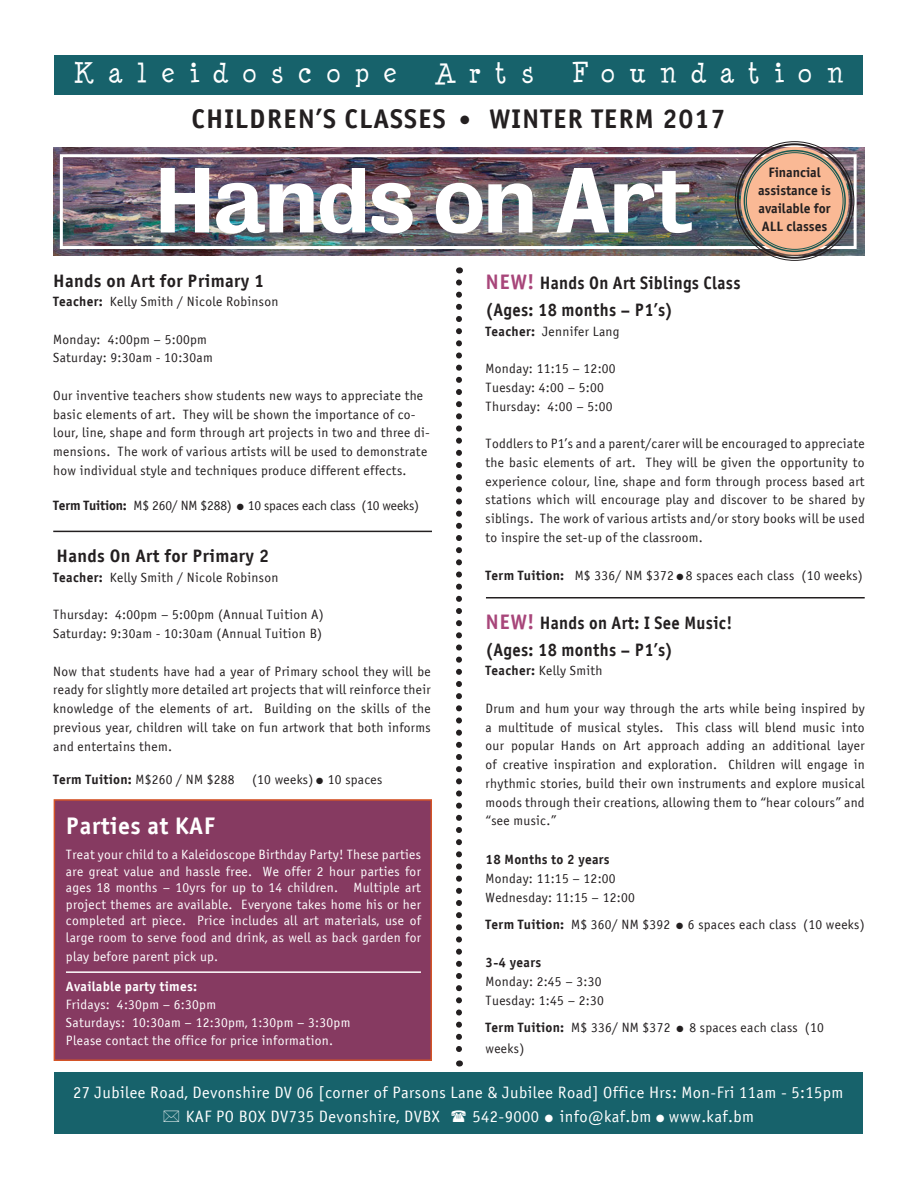
<style>
.page{position:relative;width:918px;height:1188px;background:#fff}
.page>*{position:absolute;margin:0;border:0;box-sizing:border-box;transform-origin:0 0}
.t1{font:84px "Bureau Grotesque Five Five";letter-spacing:-.03em;color:#fff}
.t2{font:700 27px "Officina Sans CTT";letter-spacing:.04em;color:#231f20}
.t3{font:27px "Minya Nouvelle";letter-spacing:.55em;color:#fff}
.t4{font:700 24px "Officina Sans CTT";letter-spacing:.02em;color:#fff}
.t5{font:700 18px/27px "Officina Sans CTT";letter-spacing:.02em;color:#231f20;scale:.93 1}
.t6{font:700 18px "Officina Sans CTT";letter-spacing:.02em;color:#231f20}
.t7{font:16.5px/24px "Officina Sans CTT";letter-spacing:.025em;color:#fff}
.t8{font:700 13.65px/18px "Officina Sans CTT";color:#231f20;text-align:center}
.t9{font:13.5px/18.8px "Officina Sans CTT";letter-spacing:.02em;color:#231f20}
.t10{font:13.5px/16.5px "Officina Sans CTT";letter-spacing:.02em;color:#fff;text-align:justify}
.t11{font:13.5px "Officina Sans CTT";letter-spacing:-.01em;color:#231f20}
.t12{font:700 13.5px "Officina Sans CTT";letter-spacing:.02em;color:#231f20}
.t13{font:700 13.5px "Officina Sans CTT";letter-spacing:.02em;color:#fff}
.s1{font-weight:700}
.s2{font-weight:400}
.s3{font-size:21px;color:#a8467a}
</style>
<div class="page">
<img style="left:53px;top:148px;width:812px;height:108px">
<div style="left:55px;top:55px;width:808px;height:39px;background:#17626b"></div>
<div style="left:54px;top:1072px;width:808px;height:62px;background:#17626b"></div>
<div style="left:60px;top:154px;width:797px;height:95px;border:3px solid #fff"></div>
<div style="left:54px;top:799px;width:378px;height:262px;background:#863a61;border:2px solid #d45427"></div>
<svg style="left:456px;top:282px;width:6px;height:784px"></svg>
<hr style="left:53px;top:531px;width:379px;height:1px;background:#231f20">
<hr style="left:66px;top:971px;width:355px;height:2px;background:#fff">
<div style="left:737px;top:143px;width:115px;height:116px;border:2px solid #231f20;border-radius:50%"></div>
<div style="left:741px;top:147px;width:108px;height:108px;background:#fab995;border-radius:50%"></div>
<div style="left:744px;top:150px;width:102px;height:102px;border:2px solid #195951;border-radius:50%"></div>
<hr style="left:486px;top:597px;width:379px;height:1px;background:#231f20">
<h2 class="t3" style="left:73px;top:58px;width:324px">Kaleidoscope</h2>
<h2 class="t3" style="left:435px;top:58px;width:100px">Arts</h2>
<h2 class="t3" style="left:572px;top:58px;width:273px">Foundation</h2>
<h2 class="t2" style="left:192px;top:104px;width:256px">CHILDREN’S CLASSES</h2>
<h2 class="t2" style="left:460px;top:104px;width:267px">● WINTER TERM 2017</h2>
<h1 class="t1" style="left:155px;top:153px;width:540px">Hands on Art</h1>
<p class="t8" style="left:758px;top:163px;width:75px">Financial assistance is available for<br>ALL classes</p>
<h3 class="t6" style="left:53px;top:270px;width:213px">Hands on Art for Primary 1</h3>
<p class="t9" style="left:53px;top:292px;width:227px"><span class="s1">Teacher:</span> Kelly Smith / Nicole Robinson</p>
<p class="t9" style="left:53px;top:330px;width:161px">Monday: 4:00pm – 5:00pm<br>Saturday: 9:30am - 10:30am</p>
<p class="t9" style="left:53px;top:386px;width:378px">Our inventive teachers show students new ways to appreciate the basic elements of art. They will be shown the importance of co&shy;lour, line, shape and form through art projects in two and three di&shy;mensions. The work of various artists will be used to demonstrate how individual style and techniques produce different effects.</p>
<p class="t11" style="left:53px;top:498px;width:368px"><span class="s1">Term Tuition:</span> M$ 260/ NM $288) ● 10 spaces each class (10 weeks)</p>
<h3 class="t6" style="left:57px;top:546px;width:214px">Hands On Art for Primary 2</h3>
<p class="t9" style="left:53px;top:568px;width:227px"><span class="s1">Teacher:</span> Kelly Smith / Nicole Robinson</p>
<p class="t9" style="left:53px;top:606px;width:272px">Thursday: 4:00pm – 5:00pm (Annual Tuition A)<br>Saturday: 9:30am - 10:30am (Annual Tuition B)</p>
<p class="t9" style="left:53px;top:662px;width:379px;text-align:justify">Now that students have had a year of Primary school they will be ready for slightly more detailed art projects that will reinforce their knowledge of the elements of art. Building on the skills of the previous year, children will take on fun artwork that both informs and entertains them.</p>
<p class="t12" style="left:53px;top:771px;width:183px">Term Tuition: <span class="s2">M$260 / NM $288</span></p>
<p class="t9" style="left:252px;top:770px;width:132px">(10 weeks) ● 10 spaces</p>
<h3 class="t4" style="left:66px;top:812px;width:151px">Parties at KAF</h3>
<p class="t10" style="left:66px;top:847px;width:357px">Treat your child to a Kaleidoscope Birthday Party! These parties are great value and hassle free. We offer 2 hour parties for ages 18 months – 10yrs for up to 14 children. Multiple art project themes are available. Everyone takes home his or her completed art piece. Price includes all art materials, use of large room to serve food and drink, as well as back garden for</p>
<p class="t10" style="left:66px;top:948px;width:154px">play before parent pick up.</p>
<p class="t13" style="left:66px;top:978px;width:133px">Available party times:</p>
<p class="t10" style="left:66px;top:995px;width:286px;line-height:18px;text-align:left">Fridays: 4:30pm – 6:30pm<br>Saturdays: 10:30am – 12:30pm, 1:30pm – 3:30pm<br>Please contact the office for price information.</p>
<h3 class="t5" style="left:486px;top:270px;width:276px"><span class="s3">NEW!</span> Hands On Art Siblings Class (Ages: 18 months – P1’s)</h3>
<p class="t9" style="left:486px;top:322px;width:136px"><span class="s1">Teacher:</span> Jennifer Lang</p>
<p class="t9" style="left:486px;top:360px;width:132px">Monday: 11:15 – 12:00<br>Tuesday: 4:00 – 5:00<br>Thursday: 4:00 – 5:00</p>
<p class="t9" style="left:486px;top:435px;width:381px;text-align:justify">Toddlers to P1’s and a parent/carer will be encouraged to appreciate the basic elements of art. They will be given the opportunity to experience colour, line, shape and form through process based art stations which will encourage play and discover to be shared by siblings. The work of various artists and/or story books will be used to inspire the set-up of the classroom.</p>
<p class="t9" style="left:486px;top:567px;width:379px"><span class="s1">Term Tuition:</span> M$ 336/ NM $372 ● 8 spaces each class (10 weeks)</p>
<h3 class="t5" style="left:486px;top:610px;width:267px"><span class="s3">NEW!</span> Hands on Art: I See Music! (Ages: 18 months – P1’s)</h3>
<p class="t9" style="left:486px;top:662px;width:118px"><span class="s1">Teacher:</span> Kelly Smith</p>
<p class="t9" style="left:486px;top:699px;width:381px;text-align:justify">Drum and hum your way through the arts while being inspired by a multitude of musical styles. This class will blend music into our popular Hands on Art approach adding an additional layer of creative inspiration and exploration. Children will engage in rhythmic stories, build their own instruments and explore musical moods through their creations, allowing them to “hear colours” and “see music.”</p>
<p class="t12" style="left:486px;top:852px;width:126px">18 Months to 2 years</p>
<p class="t9" style="left:486px;top:869px;width:151px">Monday: 11:15 – 12:00<br>Wednesday: 11:15 – 12:00</p>
<p class="t9" style="left:486px;top:915px;width:381px"><span class="s1">Term Tuition:</span> M$ 360/ NM $392 ● 6 spaces each class (10 weeks)</p>
<p class="t12" style="left:486px;top:955px;width:57px">3-4 years</p>
<p class="t9" style="left:486px;top:972px;width:120px">Monday: 2:45 – 3:30<br>Tuesday: 1:45 – 2:30</p>
<p class="t9" style="left:486px;top:1017px;width:340px;line-height:21.6px"><span class="s1">Term Tuition:</span> M$ 336/ NM $372 ● 8 spaces each class (10 weeks)</p>
<p class="t7" style="left:186px;top:1081px;width:659px;text-indent:-113px">27 Jubilee Road, Devonshire DV 06 [corner of Parsons Lane &amp; Jubilee Road] Office Hrs: Mon-Fri 11am - 5:15pm<br>KAF PO BOX DV735 Devonshire, DVBX</p>
<p class="t7" style="left:473px;top:1105px;width:283px">542-9000 ● info@kaf.bm ● www.kaf.bm</p>
</div>
